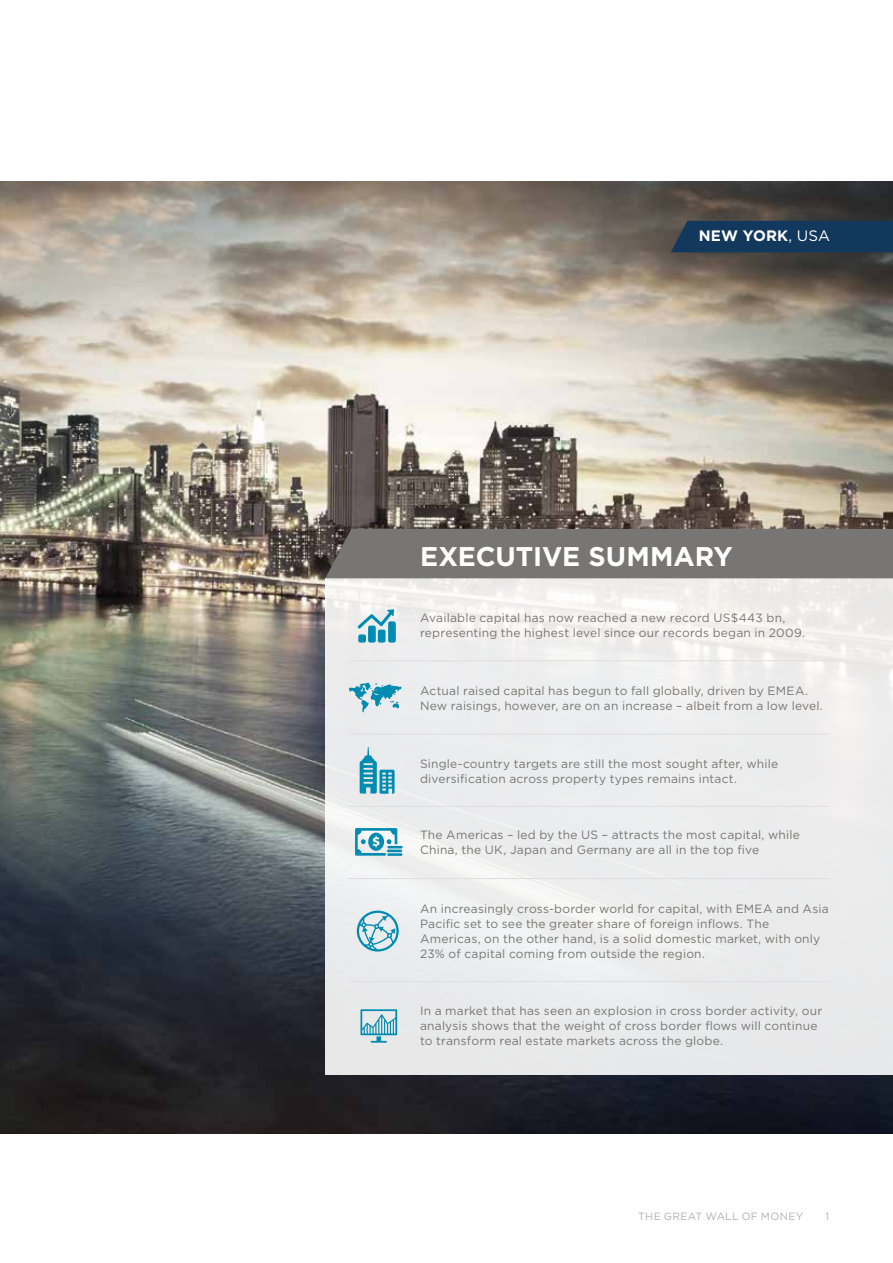
<style>
.page{position:relative;width:893px;height:1263px;background:#fff}
.page>*{position:absolute;margin:0;border:0;box-sizing:border-box;transform-origin:0 0}
.t1{font:700 27px "Gotham";letter-spacing:-.005em;color:#fff}
.t2{font:700 15.15px "Gotham";letter-spacing:.015em;color:#fff}
.t3{font:12px/15px "Gotham";letter-spacing:.015em;color:#777674}
.t4{font:10.5px "Gotham";letter-spacing:.03em;color:#b4afb0}
.s1{font-weight:400}
</style>
<div class="page">
<img style="left:28px;top:181px;width:865px;height:952px">
<div style="left:325px;top:578px;width:568px;height:497px;background:#ececed"></div>
<svg style="left:0;top:181px;width:28px;height:952px"></svg>
<div style="left:671px;top:221px;width:222px;height:31px;background:#13385d"></div>
<svg style="left:355px;top:828px;width:48px;height:28px"></svg>
<svg style="left:358px;top:609px;width:38px;height:34px"></svg>
<hr style="left:349px;top:660px;width:480px;height:1px;background:#e1dedf">
<hr style="left:349px;top:734px;width:480px;height:1px;background:#e1dedf">
<hr style="left:349px;top:806px;width:480px;height:1px;background:#e1dedf">
<hr style="left:349px;top:878px;width:480px;height:1px;background:#e1dedf">
<hr style="left:349px;top:981px;width:480px;height:1px;background:#e1dedf">
<svg style="left:349px;top:683px;width:53px;height:29px"></svg>
<svg style="left:360px;top:747px;width:35px;height:47px"></svg>
<svg style="left:357px;top:910px;width:42px;height:41px"></svg>
<svg style="left:371px;top:1041px;width:16px;height:2px"></svg>
<svg style="left:360px;top:1009px;width:37px;height:26px"></svg>
<div style="left:325px;top:529px;width:568px;height:49px;background:#777674"></div>
<p class="t2" style="left:699px;top:226px;width:133px">NEW YORK<span class="s1">, USA</span></p>
<h1 class="t1" style="left:420px;top:538px;width:314px">EXECUTIVE SUMMARY</h1>
<p class="t3" style="left:420px;top:610px;width:386px">Available capital has now reached a new record US$443 bn, representing the highest level since our records began in 2009.</p>
<p class="t3" style="left:420px;top:683px;width:404px">Actual raised capital has begun to fall globally, driven by EMEA.<br>New raisings, however, are on an increase – albeit from a low level.</p>
<p class="t3" style="left:420px;top:755px;width:360px">Single-country targets are still the most sought after, while diversification across property types remains intact.</p>
<p class="t3" style="left:420px;top:827px;width:381px">The Americas – led by the US – attracts the most capital, while<br>China, the UK, Japan and Germany are all in the top five</p>
<p class="t3" style="left:420px;top:900px;width:410px">An increasingly cross-border world for capital, with EMEA and Asia Pacific set to see the greater share of foreign inflows. The Americas, on the other hand, is a solid domestic market, with only 23% of capital coming from outside the region.</p>
<p class="t3" style="left:420px;top:1003px;width:404px">In a market that has seen an explosion in cross border activity, our analysis shows that the weight of cross border flows will continue to transform real estate markets across the globe.</p>
<p class="t4" style="left:638px;top:1210px;width:167px">THE GREAT WALL OF MONEY</p>
<p class="t4" style="left:825px;top:1210px;width:5px">1</p>
</div>
